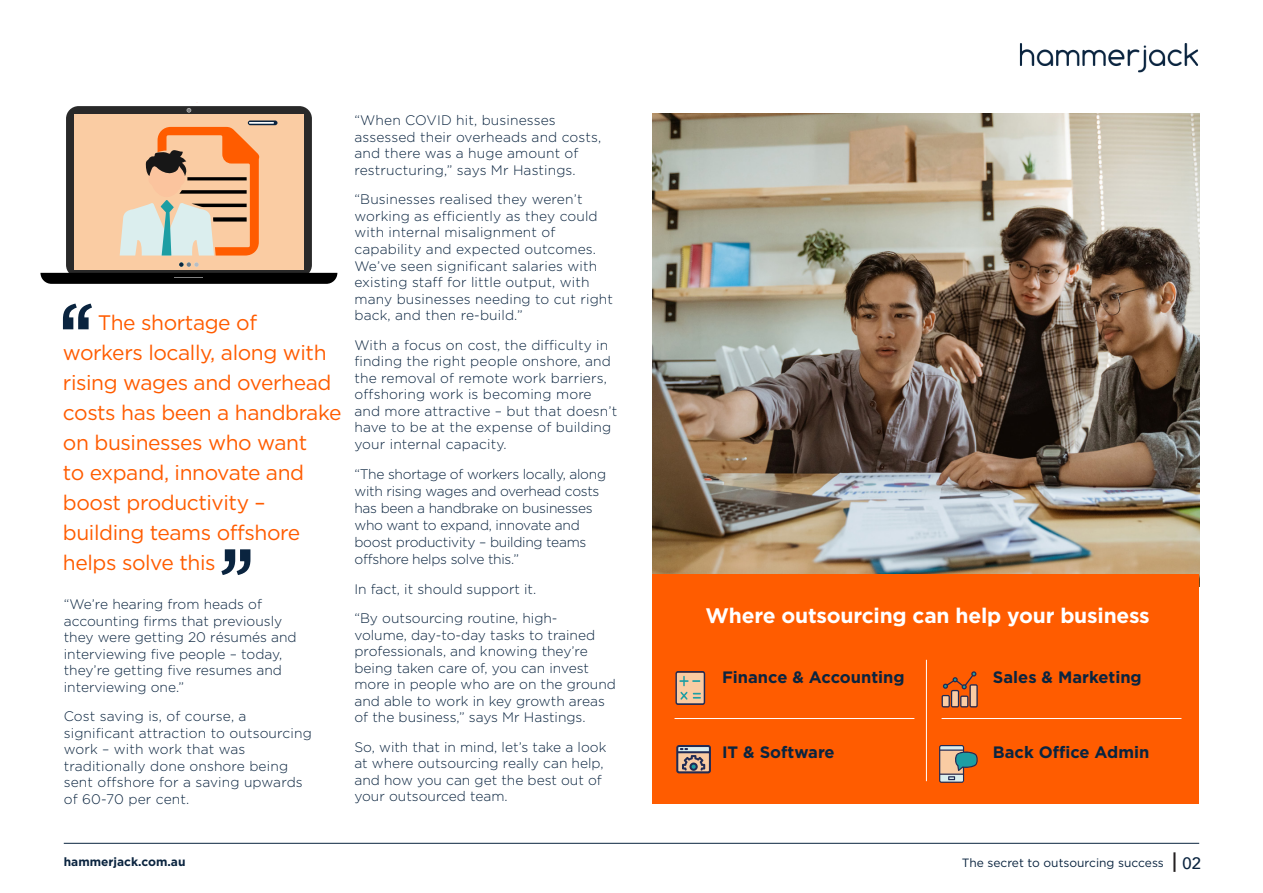
<style>
.page{position:relative;width:1263px;height:893px;background:#fff}
.page>*{position:absolute;margin:0;border:0;box-sizing:border-box;transform-origin:0 0}
.t1{font:21px/30px "Gotham";letter-spacing:-.02em;color:#ff5c00}
.t2{font:700 21px "Gotham";letter-spacing:-.01em;color:#fff}
.t3{font:700 16.5px "Gotham";color:#0a243f}
.t4{font:500 16.5px "Avenir";color:#0a243f}
.t5{font:300 13.8px/16.5px "Gotham";color:#0a243f}
.t6{font:300 13.8px/17.1px "Gotham";letter-spacing:-.02em;color:#0a243f}
.t7{font:12px "Gotham";color:#0a243f}
.t8{font:700 12px "Gotham";color:#0a243f}
.s1{font-weight:800;font-size:19.5px;color:#231f20}
</style>
<div class="page">
<img style="left:1019px;top:43px;width:180px;height:30px">
<hr style="left:64px;top:843px;width:1135px;height:1px;background:#0a243f">
<img style="left:653px;top:114px;width:546px;height:460px">
<svg style="left:63px;top:304px;width:29px;height:25px"></svg>
<svg style="left:221px;top:549px;width:29px;height:26px"></svg>
<div style="left:653px;top:574px;width:546px;height:230px;background:#ff5c00"></div>
<hr style="left:674px;top:718px;width:240px;height:1px;background:#fff">
<hr style="left:941px;top:718px;width:240px;height:1px;background:#fff">
<hr style="left:926px;top:660px;width:1px;height:121px;background:#fff">
<div style="left:66px;top:106px;width:246px;height:171px;background:#292929;border-radius:13px"></div>
<div style="left:74px;top:114px;width:230px;height:155px;background:#facca3"></div>
<svg style="left:187px;top:108px;width:4px;height:5px"></svg>
<svg style="left:40px;top:273px;width:297px;height:11px;background:#080808"></svg>
<svg style="left:179px;top:262px;width:20px;height:5px"></svg>
<div style="left:248px;top:120px;width:29px;height:5px;background:#0a243f;border-radius:2px"></div>
<hr style="left:249px;top:122px;width:25px;height:2px;background:#fff">
<svg style="left:120px;top:127px;width:140px;height:129px"></svg>
<svg style="left:675px;top:671px;width:30px;height:34px"></svg>
<svg style="left:676px;top:745px;width:35px;height:28px"></svg>
<svg style="left:941px;top:671px;width:37px;height:36px"></svg>
<svg style="left:939px;top:745px;width:39px;height:38px"></svg>
<p class="t1" style="left:63px;top:307px;width:280px;text-indent:35px">The shortage of workers locally, along with rising wages and overhead costs has been a handbrake on businesses who want<br>to expand, innovate and boost productivity – building teams offshore helps solve this</p>
<p class="t5" style="left:64px;top:596px;width:234px">“We’re hearing from heads of accounting firms that previously they were getting 20 résumés and interviewing five people – today, they’re getting five resumes and interviewing one.”</p>
<p class="t5" style="left:64px;top:708px;width:250px">Cost saving is, of course, a significant attraction to outsourcing work – with work that was traditionally done onshore being sent offshore for a saving upwards of 60-70 per cent.</p>
<p class="t5" style="left:354px;top:112px;width:248px">“When COVID hit, businesses assessed their overheads and costs, and there was a huge amount of restructuring,” says Mr Hastings.</p>
<p class="t5" style="left:354px;top:191px;width:260px">“Businesses realised they weren’t working as efficiently as they could with internal misalignment of capability and expected outcomes.<br>We’ve seen significant salaries with existing staff for little output, with many businesses needing to cut right back, and then re-build.”</p>
<p class="t5" style="left:354px;top:336px;width:264px">With a focus on cost, the difficulty in finding the right people onshore, and the removal of remote work barriers, offshoring work is becoming more and more attractive – but that doesn’t have to be at the expense of building your internal capacity.</p>
<p class="t6" style="left:354px;top:465px;width:253px">“The shortage of workers locally, along with rising wages and overhead costs has been a handbrake on businesses who want to expand, innovate and boost productivity – building teams offshore helps solve this.”</p>
<p class="t5" style="left:354px;top:580px;width:183px">In fact, it should support it.</p>
<p class="t5" style="left:354px;top:610px;width:263px">“By outsourcing routine, high-<br>volume, day-to-day tasks to trained professionals, and knowing they’re being taken care of, you can invest more in people who are on the ground and able to work in key growth areas of the business,” says Mr Hastings.</p>
<p class="t5" style="left:354px;top:738px;width:253px">So, with that in mind, let’s take a look at where outsourcing really can help, and how you can get the best out of your outsourced team.</p>
<p class="t2" style="left:705px;top:603px;width:446px">Where outsourcing can help your business</p>
<p class="t3" style="left:722px;top:668px;width:184px">Finance &amp; Accounting</p>
<p class="t3" style="left:722px;top:743px;width:114px">IT &amp; Software</p>
<p class="t3" style="left:993px;top:668px;width:150px">Sales &amp; Marketing</p>
<p class="t3" style="left:993px;top:743px;width:158px">Back Office Admin</p>
<p class="t8" style="left:64px;top:855px;width:123px">hammerjack.com.au</p>
<p class="t7" style="left:962px;top:856px;width:204px">The secret to outsourcing success</p>
<p class="t4" style="left:1172px;top:849px;width:30px"><span class="s1">|</span> 02</p>
</div>
